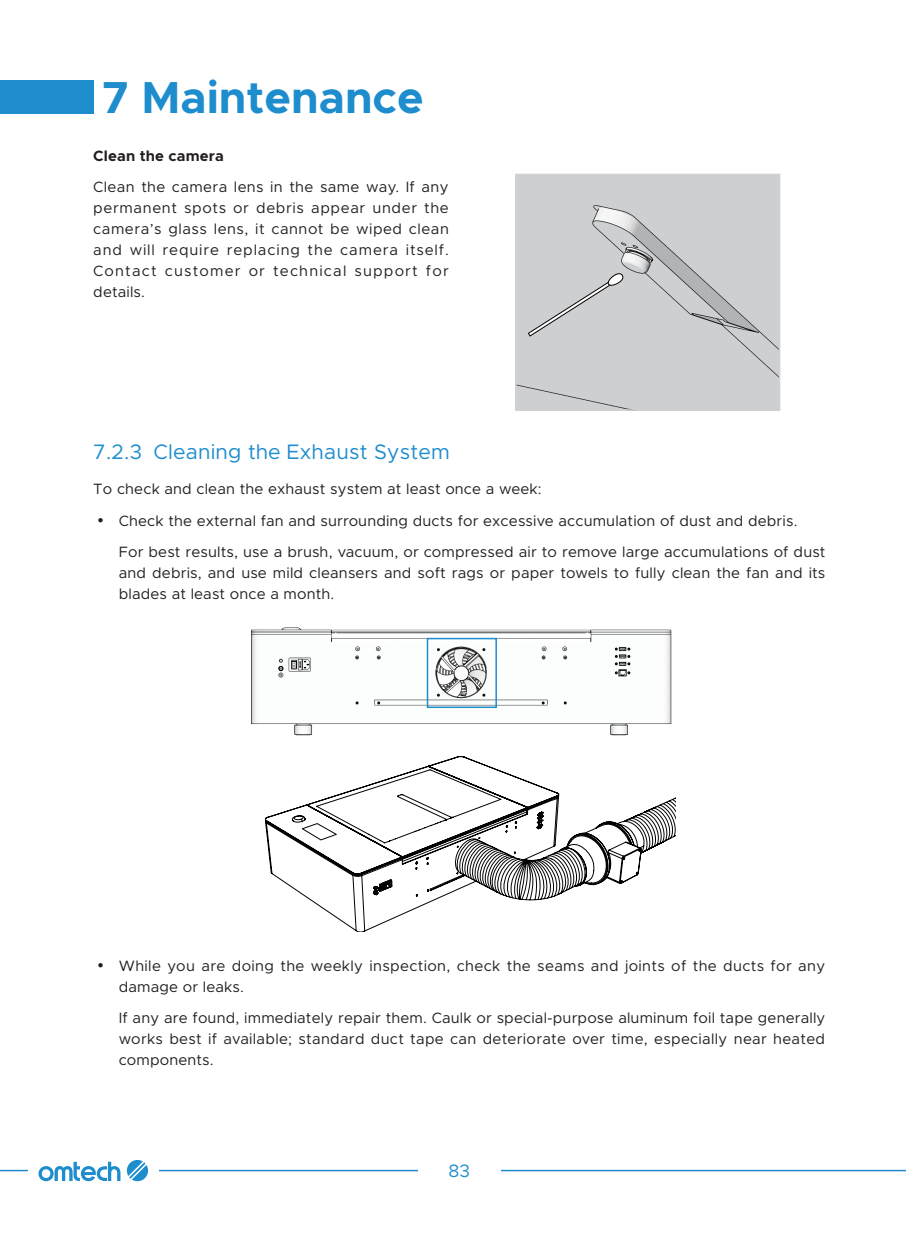
<style>
.page{position:relative;width:906px;height:1238px;background:#fff}
.page>*{position:absolute;margin:0;border:0;box-sizing:border-box;transform-origin:0 0}
.t1{font:700 45px "Metropolis";color:#1e8dcd}
.t2{font:21px "Metropolis";letter-spacing:.01em;color:#1e8dcd}
.t3{font:18px "Metropolis";color:#1e8dcd}
.t4{font:15px/21px "Metropolis";letter-spacing:.01em;color:#231f20;text-align:justify}
.t5{font:15px/21px "Metropolis";letter-spacing:.02em;color:#221f1f}
.t6{font:700 15px "Metropolis";letter-spacing:.01em;color:#231f20}
.s1{font-family:"Mi Sans"}
.s2{font-family:"Mi Sans";color:#231f20}
</style>
<div class="page">
<div style="left:0;top:80px;width:93px;height:34px;background:#1e8dcd"></div>
<hr style="left:0;top:1169px;width:906px;height:2px;background:#1e8dcd">
<div style="left:28px;top:1149px;width:130px;height:42px;background:#fff"></div>
<svg style="left:38px;top:1161px;width:82px;height:20px"></svg>
<svg style="left:127px;top:1160px;width:21px;height:21px"></svg>
<div style="left:418px;top:1161px;width:83px;height:18px;background:#fff"></div>
<img style="left:518px;top:177px;width:259px;height:231px">
<div style="left:515px;top:174px;width:265px;height:237px;border:2px solid #d1d2d4"></div>
<svg style="left:528px;top:272px;width:96px;height:64px;background:#c8c9cb"></svg>
<img style="left:251px;top:627px;width:421px;height:109px">
<div style="left:427px;top:637px;width:70px;height:71px;border:2px solid #1e8dcd"></div>
<svg style="left:265px;top:756px;width:410px;height:175px"></svg>
<svg style="left:302px;top:823px;width:36px;height:17px"></svg>
<h1 class="t1" style="left:102px;top:69px;width:324px">7 Maintenance</h1>
<p class="t6" style="left:93px;top:146px;width:132px">Clean the camera</p>
<p class="t4" style="left:93px;top:176px;width:357px">Clean the camera lens in the same way. If any permanent spots or debris appear under the camera’s glass lens, it cannot be wiped clean and will require replacing the camera itself.<br>Contact customer or technical support for details.</p>
<h2 class="t2" style="left:93px;top:438px;width:358px">7.2.3 Cleaning the Exhaust System</h2>
<p class="t4" style="left:93px;top:478px;width:450px">To check and clean the exhaust system at least once a week:</p>
<p class="t4" style="left:119px;top:504px;width:708px;line-height:31.7px;text-indent:-26px"><span class="s1">•</span> Check the external fan and surrounding ducts for excessive accumulation of dust and debris.<br>For best results, use a brush, vacuum, or compressed air to remove large accumulations of dust</p>
<p class="t4" style="left:119px;top:562px;width:708px">and debris, and use mild cleansers and soft rags or paper towels to fully clean the fan and its blades at least once a month.</p>
<p class="t5" style="left:119px;top:954px;width:708px;text-indent:-26px"><span class="s2">•</span> While you are doing the weekly inspection, check the seams and joints of the ducts for any damage or leaks.</p>
<p class="t4" style="left:119px;top:1007px;width:708px">If any are found, immediately repair them. Caulk or special-purpose aluminum foil tape generally works best if available; standard duct tape can deteriorate over time, especially near heated components.</p>
<p class="t3" style="left:448px;top:1159px;width:23px">83</p>
</div>
